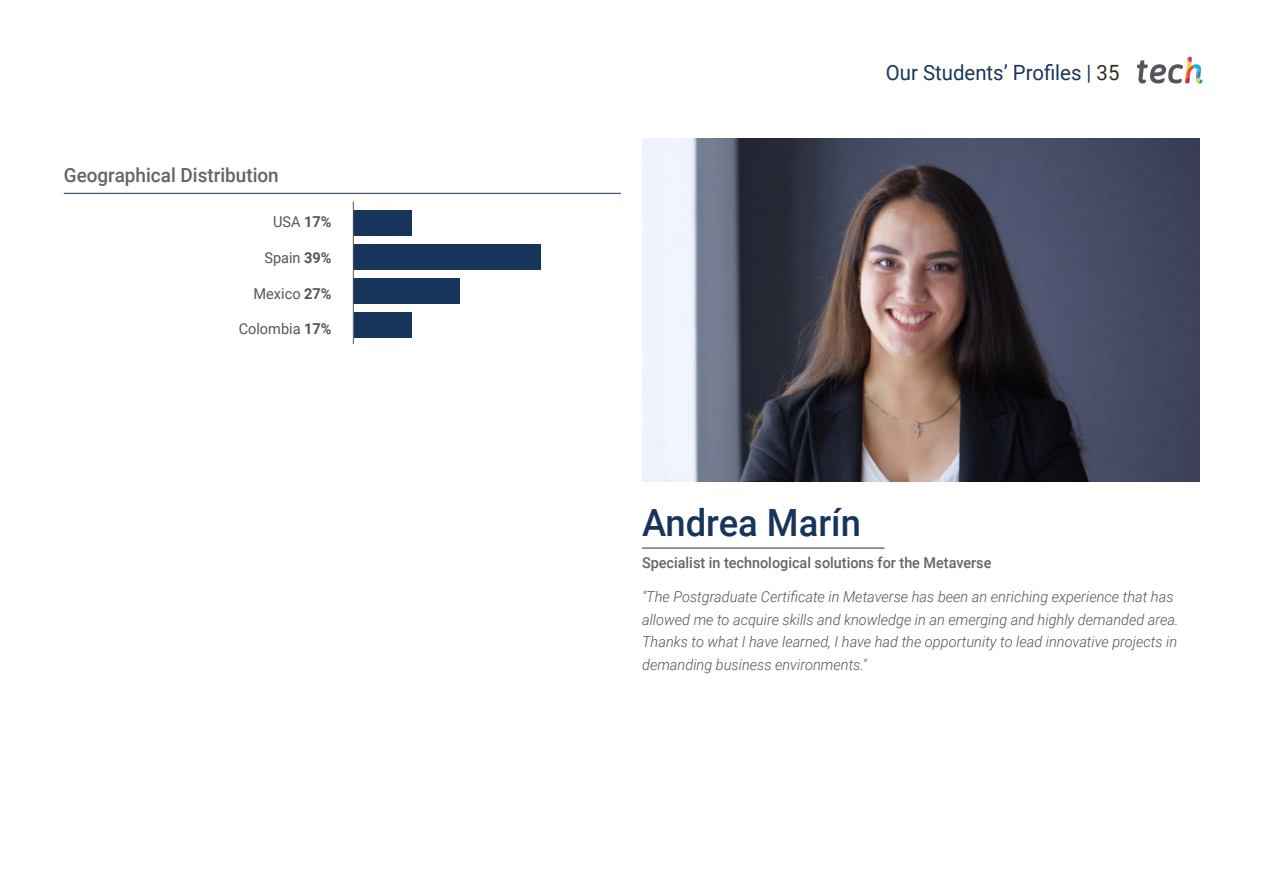
<style>
.page{position:relative;width:1263px;height:893px;background:#fff}
.page>*{position:absolute;margin:0;border:0;box-sizing:border-box;transform-origin:0 0}
.t1{font:500 37.5px "Roboto";color:#17355b}
.t2{font:21px "Roboto";color:#1a355c}
.t3{font:500 19.5px "Roboto";color:#61646a}
.t4{font:italic 300 15px/22.5px "Roboto";color:#52555b}
.t5{font:500 15px "Roboto";color:#61646a;scale:.96 1}
.t6{font:15px "Roboto";color:#52555b}
.s1{font-weight:700}
.s2{color:#312e20}
</style>
<div class="page">
<svg style="left:1137px;top:57px;width:65px;height:27px"></svg>
<hr style="left:642px;top:548px;width:242px;height:1px;background:#123352">
<img style="left:642px;top:138px;width:557px;height:343px">
<hr style="left:64px;top:193px;width:557px;height:1px;background:#17355b">
<div style="left:353px;top:278px;width:107px;height:25px;background:#17355b"></div>
<div style="left:353px;top:210px;width:58px;height:25px;background:#17355b"></div>
<div style="left:353px;top:244px;width:187px;height:25px;background:#17355b"></div>
<div style="left:354px;top:312px;width:57px;height:25px;background:#17355b"></div>
<hr style="left:353px;top:201px;width:1px;height:143px;background:#52555b">
<h3 class="t3" style="left:64px;top:161px;width:217px">Geographical Distribution</h3>
<p class="t6" style="left:273px;top:212px;width:60px">USA <span class="s1">17%</span></p>
<p class="t6" style="left:264px;top:247px;width:69px">Spain <span class="s1">39%</span></p>
<p class="t6" style="left:254px;top:283px;width:80px">Mexico <span class="s1">27%</span></p>
<p class="t6" style="left:239px;top:318px;width:95px">Colombia <span class="s1">17%</span></p>
<h2 class="t2" style="left:886px;top:57px;width:235px">Our Students’ Profiles | <span class="s2">35</span></h2>
<h1 class="t1" style="left:642px;top:496px;width:220px">Andrea Marín</h1>
<p class="t5" style="left:642px;top:552px;width:365px">Specialist in technological solutions for the Metaverse</p>
<p class="t4" style="left:642px;top:585px;width:538px">"The Postgraduate Certificate in Metaverse has been an enriching experience that has allowed me to acquire skills and knowledge in an emerging and highly demanded area.<br>Thanks to what I have learned, I have had the opportunity to lead innovative projects in demanding business environments."</p>
</div>
